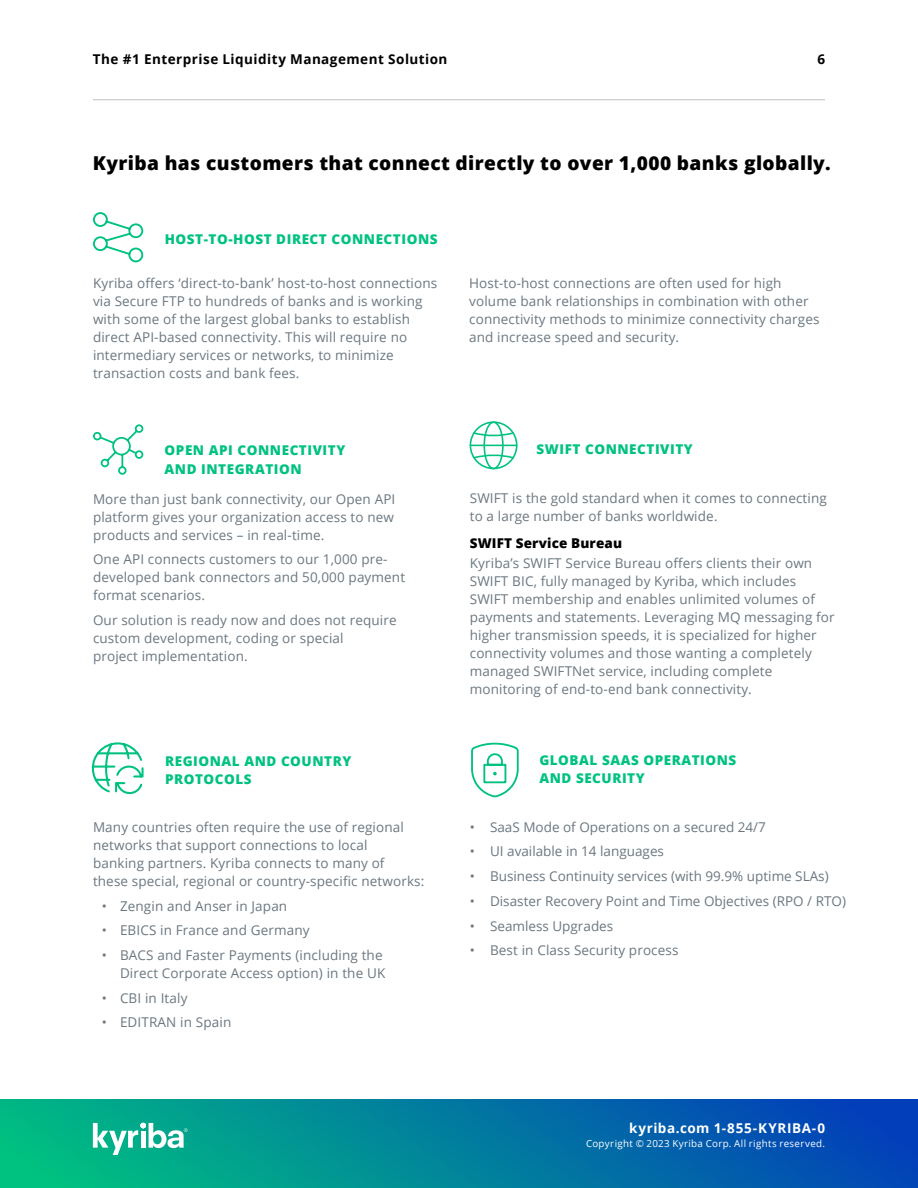
<style>
.page{position:relative;width:918px;height:1188px;background:#fff}
.page>*{position:absolute;margin:0;border:0;box-sizing:border-box;transform-origin:0 0}
.t1{font:800 19.2px "Open Sans";letter-spacing:.02em;color:#000}
.t2{font:13.5px/18px "Open Sans";letter-spacing:.01em;color:#6b7780}
.t3{font:800 13.5px/18px "Open Sans";letter-spacing:.04em;color:#00c280}
.t4{font:700 13.5px "Open Sans";letter-spacing:.035em;color:#000101}
.t5{font:700 13.5px "Open Sans";letter-spacing:.045em;color:#fff}
.t6{font:800 13.5px "Open Sans";letter-spacing:.01em;color:#000}
.t7{font:9.75px "Open Sans";letter-spacing:.035em;color:#fff}
</style>
<div class="page">
<div style="left:0;top:1099px;width:918px;height:89px;background:linear-gradient(to right,#00c180,#033dba)"></div>
<svg style="left:93px;top:1123px;width:95px;height:32px"></svg>
<hr style="left:93px;top:99px;width:732px;height:1px;background:#c0c1c0">
<svg style="left:93px;top:212px;width:51px;height:51px"></svg>
<svg style="left:93px;top:424px;width:51px;height:51px"></svg>
<svg style="left:470px;top:421px;width:48px;height:48px"></svg>
<hr style="left:470px;top:445px;width:47px;height:1px;background:#00c280">
<svg style="left:91px;top:742px;width:53px;height:53px"></svg>
<svg style="left:471px;top:742px;width:48px;height:56px"></svg>
<p class="t4" style="left:93px;top:50px;width:356px">The #1 Enterprise Liquidity Management Solution</p>
<p class="t4" style="left:817px;top:50px;width:9px">6</p>
<h1 class="t1" style="left:93px;top:149px;width:739px">Kyriba has customers that connect directly to over 1,000 banks globally.</h1>
<p class="t3" style="left:165px;top:229px;width:274px">HOST-TO-HOST DIRECT CONNECTIONS</p>
<p class="t2" style="left:93px;top:274px;width:346px">Kyriba offers ‘direct-to-bank’ host-to-host connections via Secure FTP to hundreds of banks and is working with some of the largest global banks to establish direct API-based connectivity. This will require no intermediary services or networks, to minimize transaction costs and bank fees.</p>
<p class="t2" style="left:469px;top:274px;width:352px">Host-to-host connections are often used for high volume bank relationships in combination with other connectivity methods to minimize connectivity charges and increase speed and security.</p>
<p class="t3" style="left:165px;top:440px;width:182px;line-height:18.8px">OPEN API CONNECTIVITY<br>AND INTEGRATION</p>
<p class="t3" style="left:537px;top:440px;width:158px">SWIFT CONNECTIVITY</p>
<p class="t2" style="left:93px;top:489px;width:304px;text-align:justify">More than just bank connectivity, our Open API platform gives your organization access to new products and services – in real-time.</p>
<p class="t2" style="left:93px;top:550px;width:314px">One API connects customers to our 1,000 pre&shy;developed bank connectors and 50,000 payment format scenarios.</p>
<p class="t2" style="left:93px;top:611px;width:305px">Our solution is ready now and does not require custom development, coding or special<br>project implementation.</p>
<p class="t3" style="left:165px;top:751px;width:188px">REGIONAL AND COUNTRY<br>PROTOCOLS</p>
<p class="t2" style="left:93px;top:818px;width:333px">Many countries often require the use of regional networks that support connections to local<br>banking partners. Kyriba connects to many of<br>these special, regional or country-specific networks:</p>
<p class="t2" style="left:102px;top:896px;width:187px">• Zengin and Anser in Japan</p>
<p class="t2" style="left:102px;top:921px;width:209px">• EBICS in France and Germany</p>
<p class="t2" style="left:102px;top:946px;width:285px;text-align:right">• BACS and Faster Payments (including the<br>Direct Corporate Access option) in the UK</p>
<p class="t2" style="left:102px;top:989px;width:87px">• CBI in Italy</p>
<p class="t2" style="left:102px;top:1013px;width:131px">• EDITRAN in Spain</p>
<p class="t2" style="left:470px;top:489px;width:359px">SWIFT is the gold standard when it comes to connecting to a large number of banks worldwide.</p>
<p class="t6" style="left:470px;top:533px;width:154px">SWIFT Service Bureau</p>
<p class="t2" style="left:470px;top:554px;width:366px">Kyriba’s SWIFT Service Bureau offers clients their own SWIFT BIC, fully managed by Kyriba, which includes SWIFT membership and enables unlimited volumes of payments and statements. Leveraging MQ messaging for higher transmission speeds, it is specialized for higher connectivity volumes and those wanting a completely managed SWIFTNet service, including complete monitoring of end-to-end bank connectivity.</p>
<p class="t3" style="left:539px;top:751px;width:199px">GLOBAL SAAS OPERATIONS<br>AND SECURITY</p>
<p class="t2" style="left:470px;top:817px;width:298px">• SaaS Mode of Operations on a secured 24/7</p>
<p class="t2" style="left:470px;top:842px;width:196px">• UI available in 14 languages</p>
<p class="t2" style="left:470px;top:867px;width:360px">• Business Continuity services (with 99.9% uptime SLAs)</p>
<p class="t2" style="left:470px;top:892px;width:378px">• Disaster Recovery Point and Time Objectives (RPO / RTO)</p>
<p class="t2" style="left:470px;top:916px;width:145px">• Seamless Upgrades</p>
<p class="t2" style="left:470px;top:941px;width:210px">• Best in Class Security process</p>
<p class="t5" style="left:629px;top:1119px;width:197px">kyriba.com 1-855-KYRIBA-0</p>
<p class="t7" style="left:586px;top:1137px;width:241px">Copyright © 2023 Kyriba Corp. All rights reserved.</p>
</div>
